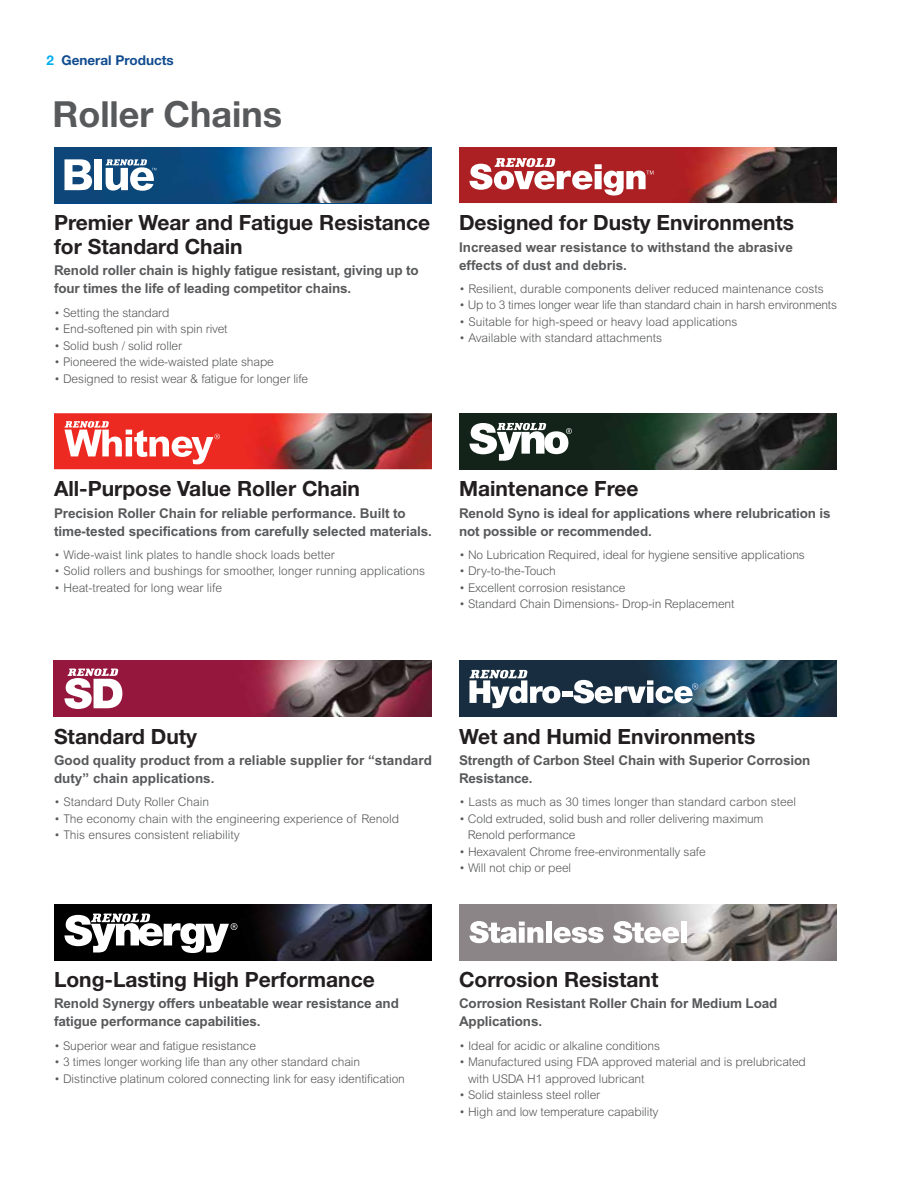
<style>
.page{position:relative;width:918px;height:1188px;background:#fff}
.page>*{position:absolute;margin:0;border:0;box-sizing:border-box;transform-origin:0 0}
.t1{font:700 36px "Helvetica Neue";color:#58595b}
.t2{font:700 21px/24px "Helvetica Neue";color:#231f20}
.t3{font:700 13.5px/18px "Arial";letter-spacing:-.01em;color:#58595b}
.t4{font:700 13.5px "Helvetica Neue";color:#114c8f}
.t5{font:300 12px/16.5px "Arial";letter-spacing:-.01em;color:#58595b}
.s1{color:#00aeef}
</style>
<div class="page">
<img style="left:54px;top:147px;width:378px;height:56px">
<svg style="left:64px;top:159px;width:28px;height:31px"></svg>
<div style="left:95px;top:159px;width:7px;height:31px;background:#fff"></div>
<svg style="left:106px;top:159px;width:50px;height:32px"></svg>
<img style="left:54px;top:904px;width:378px;height:56px">
<svg style="left:64px;top:914px;width:173px;height:39px"></svg>
<img style="left:459px;top:413px;width:378px;height:56px">
<svg style="left:470px;top:423px;width:102px;height:38px"></svg>
<img style="left:459px;top:661px;width:378px;height:56px">
<div style="left:562px;top:692px;width:10px;height:5px;background:#fff"></div>
<svg style="left:470px;top:670px;width:90px;height:38px"></svg>
<svg style="left:573px;top:680px;width:125px;height:23px"></svg>
<img style="left:54px;top:413px;width:378px;height:56px">
<svg style="left:65px;top:421px;width:155px;height:43px"></svg>
<img style="left:54px;top:661px;width:378px;height:56px">
<svg style="left:64px;top:669px;width:58px;height:40px"></svg>
<img style="left:459px;top:147px;width:378px;height:56px">
<svg style="left:470px;top:158px;width:183px;height:38px"></svg>
<img style="left:459px;top:904px;width:378px;height:56px">
<svg style="left:470px;top:921px;width:73px;height:22px"></svg>
<div style="left:546px;top:922px;width:6px;height:21px;background:#fff"></div>
<svg style="left:554px;top:927px;width:50px;height:16px"></svg>
<svg style="left:613px;top:921px;width:66px;height:22px"></svg>
<div style="left:681px;top:922px;width:6px;height:21px;background:#fff"></div>
<p class="t4" style="left:46px;top:51px;width:129px"><span class="s1">2</span> General Products</p>
<h1 class="t1" style="left:52px;top:92px;width:231px">Roller Chains</h1>
<h2 class="t2" style="left:54px;top:210px;width:378px">Premier Wear and Fatigue Resistance for Standard Chain</h2>
<p class="t3" style="left:54px;top:261px;width:366px">Renold roller chain is highly fatigue resistant, giving up to four times the life of leading competitor chains.</p>
<p class="t5" style="left:54px;top:304px;width:117px">• Setting the standard</p>
<p class="t5" style="left:54px;top:321px;width:175px">• End-softened pin with spin rivet</p>
<p class="t5" style="left:54px;top:337px;width:130px">• Solid bush / solid roller</p>
<p class="t5" style="left:54px;top:354px;width:221px">• Pioneered the wide-waisted plate shape</p>
<p class="t5" style="left:54px;top:370px;width:256px">• Designed to resist wear &amp; fatigue for longer life</p>
<h2 class="t2" style="left:459px;top:210px;width:337px">Designed for Dusty Environments</h2>
<p class="t3" style="left:459px;top:238px;width:335px">Increased wear resistance to withstand the abrasive effects of dust and debris.</p>
<p class="t5" style="left:459px;top:280px;width:366px">• Resilient, durable components deliver reduced maintenance costs</p>
<p class="t5" style="left:459px;top:297px;width:380px">• Up to 3 times longer wear life than standard chain in harsh environments</p>
<p class="t5" style="left:459px;top:313px;width:280px">• Suitable for high-speed or heavy load applications</p>
<p class="t5" style="left:459px;top:330px;width:205px">• Available with standard attachments</p>
<h2 class="t2" style="left:54px;top:476px;width:307px">All-Purpose Value Roller Chain</h2>
<p class="t3" style="left:54px;top:504px;width:379px">Precision Roller Chain for reliable performance. Built to time-tested specifications from carefully selected materials.</p>
<p class="t5" style="left:54px;top:546px;width:282px">• Wide-waist link plates to handle shock loads better</p>
<p class="t5" style="left:54px;top:563px;width:373px">• Solid rollers and bushings for smoother, longer running applications</p>
<p class="t5" style="left:54px;top:579px;width:170px">• Heat-treated for long wear life</p>
<h2 class="t2" style="left:459px;top:476px;width:181px">Maintenance Free</h2>
<p class="t3" style="left:459px;top:504px;width:373px">Renold Syno is ideal for applications where relubrication is not possible or recommended.</p>
<p class="t5" style="left:459px;top:546px;width:347px">• No Lubrication Required, ideal for hygiene sensitive applications</p>
<p class="t5" style="left:459px;top:563px;width:98px">• Dry-to-the-Touch</p>
<p class="t5" style="left:459px;top:579px;width:168px">• Excellent corrosion resistance</p>
<p class="t5" style="left:459px;top:596px;width:277px">• Standard Chain Dimensions- Drop-in Replacement</p>
<h2 class="t2" style="left:54px;top:724px;width:145px">Standard Duty</h2>
<p class="t3" style="left:54px;top:751px;width:379px">Good quality product from a reliable supplier for “standard duty” chain applications.</p>
<p class="t5" style="left:54px;top:794px;width:157px">• Standard Duty Roller Chain</p>
<p class="t5" style="left:54px;top:810px;width:347px">• The economy chain with the engineering experience of Renold</p>
<p class="t5" style="left:54px;top:827px;width:187px">• This ensures consistent reliability</p>
<h2 class="t2" style="left:459px;top:724px;width:298px">Wet and Humid Environments</h2>
<p class="t3" style="left:459px;top:751px;width:353px">Strength of Carbon Steel Chain with Superior Corrosion<br>Resistance.</p>
<p class="t5" style="left:459px;top:794px;width:339px">• Lasts as much as 30 times longer than standard carbon steel</p>
<p class="t5" style="left:468px;top:810px;width:297px;text-indent:-9px">• Cold extruded, solid bush and roller delivering maximum<br>Renold performance</p>
<p class="t5" style="left:459px;top:843px;width:248px">• Hexavalent Chrome free-environmentally safe</p>
<p class="t5" style="left:459px;top:860px;width:114px">• Will not chip or peel</p>
<h2 class="t2" style="left:54px;top:967px;width:322px">Long-Lasting High Performance</h2>
<p class="t3" style="left:54px;top:995px;width:346px">Renold Synergy offers unbeatable wear resistance and fatigue performance capabilities.</p>
<p class="t5" style="left:54px;top:1037px;width:204px">• Superior wear and fatigue resistance</p>
<p class="t5" style="left:54px;top:1054px;width:308px">• 3 times longer working life than any other standard chain</p>
<p class="t5" style="left:54px;top:1070px;width:352px">• Distinctive platinum colored connecting link for easy identification</p>
<h2 class="t2" style="left:459px;top:967px;width:201px">Corrosion Resistant</h2>
<p class="t3" style="left:459px;top:995px;width:320px">Corrosion Resistant Roller Chain for Medium Load<br>Applications.</p>
<p class="t5" style="left:459px;top:1037px;width:203px">• Ideal for acidic or alkaline conditions</p>
<p class="t5" style="left:468px;top:1054px;width:339px;text-indent:-9px">• Manufactured using FDA approved material and is prelubricated with USDA H1 approved lubricant</p>
<p class="t5" style="left:459px;top:1087px;width:143px">• Solid stainless steel roller</p>
<p class="t5" style="left:459px;top:1103px;width:201px">• High and low temperature capability</p>
</div>
